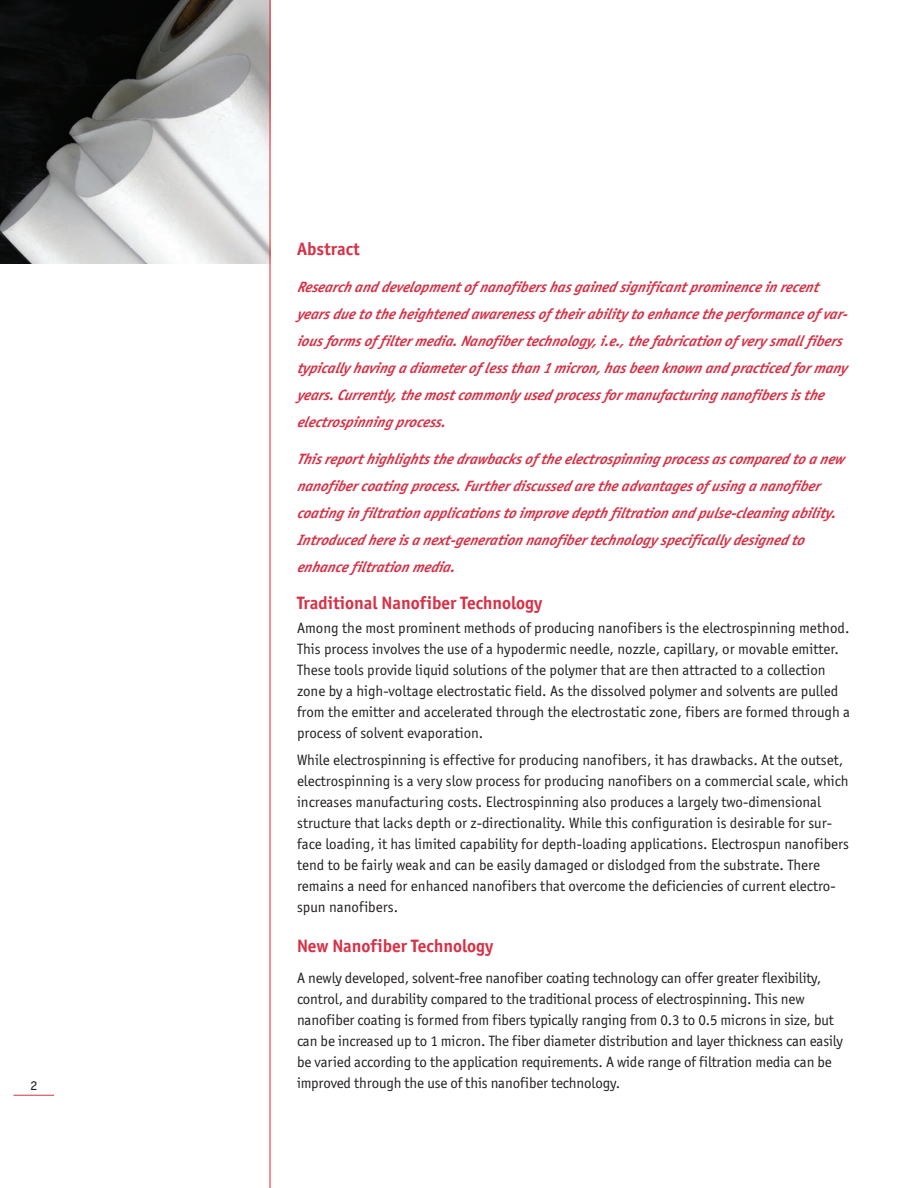
<style>
.page{position:relative;width:918px;height:1188px;background:#fff}
.page>*{position:absolute;margin:0;border:0;box-sizing:border-box;transform-origin:0 0}
.t1{font:700 18px "Officina San ITC";color:#d63247}
.t2{font:15px/21px "Officina San ITC";color:#231f20}
.t3{font:italic 700 15px/27px "Officina San ITC";color:#d63247}
.t4{font:15px "Officina San ITC Book SC";color:#231f20}
</style>
<div class="page">
<hr style="left:14px;top:1095px;width:40px;height:1px;background:#d63247">
<img style="left:0;top:0;width:270px;height:263px">
<hr style="left:270px;top:0;width:1px;height:1188px;background:#ee1e24">
<p class="t4" style="left:30px;top:1076px;width:9px">2</p>
<p class="t1" style="left:297px;top:239px;width:64px">Abstract</p>
<p class="t3" style="left:297px;top:273px;width:554px">Research and development of nanofibers has gained significant prominence in recent years due to the heightened awareness of their ability to enhance the performance of var&shy;ious forms of filter media. Nanofiber technology, i.e., the fabrication of very small fibers typically having a diameter of less than 1 micron, has been known and practiced for many years. Currently, the most commonly used process for manufacturing nanofibers is the electrospinning process.</p>
<p class="t3" style="left:297px;top:445px;width:549px">This report highlights the drawbacks of the electrospinning process as compared to a new nanofiber coating process. Further discussed are the advantages of using a nanofiber coating in filtration applications to improve depth filtration and pulse-cleaning ability.<br>Introduced here is a next-generation nanofiber technology specifically designed to enhance filtration media.</p>
<p class="t1" style="left:297px;top:592px;width:247px">Traditional Nanofiber Technology</p>
<p class="t2" style="left:297px;top:617px;width:555px">Among the most prominent methods of producing nanofibers is the electrospinning method.<br>This process involves the use of a hypodermic needle, nozzle, capillary, or movable emitter.<br>These tools provide liquid solutions of the polymer that are then attracted to a collection zone by a high-voltage electrostatic field. As the dissolved polymer and solvents are pulled from the emitter and accelerated through the electrostatic zone, fibers are formed through a process of solvent evaporation.</p>
<p class="t2" style="left:297px;top:750px;width:554px">While electrospinning is effective for producing nanofibers, it has drawbacks. At the outset, electrospinning is a very slow process for producing nanofibers on a commercial scale, which increases manufacturing costs. Electrospinning also produces a largely two-dimensional structure that lacks depth or z-directionality. While this configuration is desirable for sur&shy;face loading, it has limited capability for depth-loading applications. Electrospun nanofibers tend to be fairly weak and can be easily damaged or dislodged from the substrate. There remains a need for enhanced nanofibers that overcome the deficiencies of current electro&shy;spun nanofibers.</p>
<p class="t1" style="left:297px;top:935px;width:198px">New Nanofiber Technology</p>
<p class="t2" style="left:297px;top:967px;width:547px">A newly developed, solvent-free nanofiber coating technology can offer greater flexibility, control, and durability compared to the traditional process of electrospinning. This new nanofiber coating is formed from fibers typically ranging from 0.3 to 0.5 microns in size, but can be increased up to 1 micron. The fiber diameter distribution and layer thickness can easily be varied according to the application requirements. A wide range of filtration media can be improved through the use of this nanofiber technology.</p>
</div>
